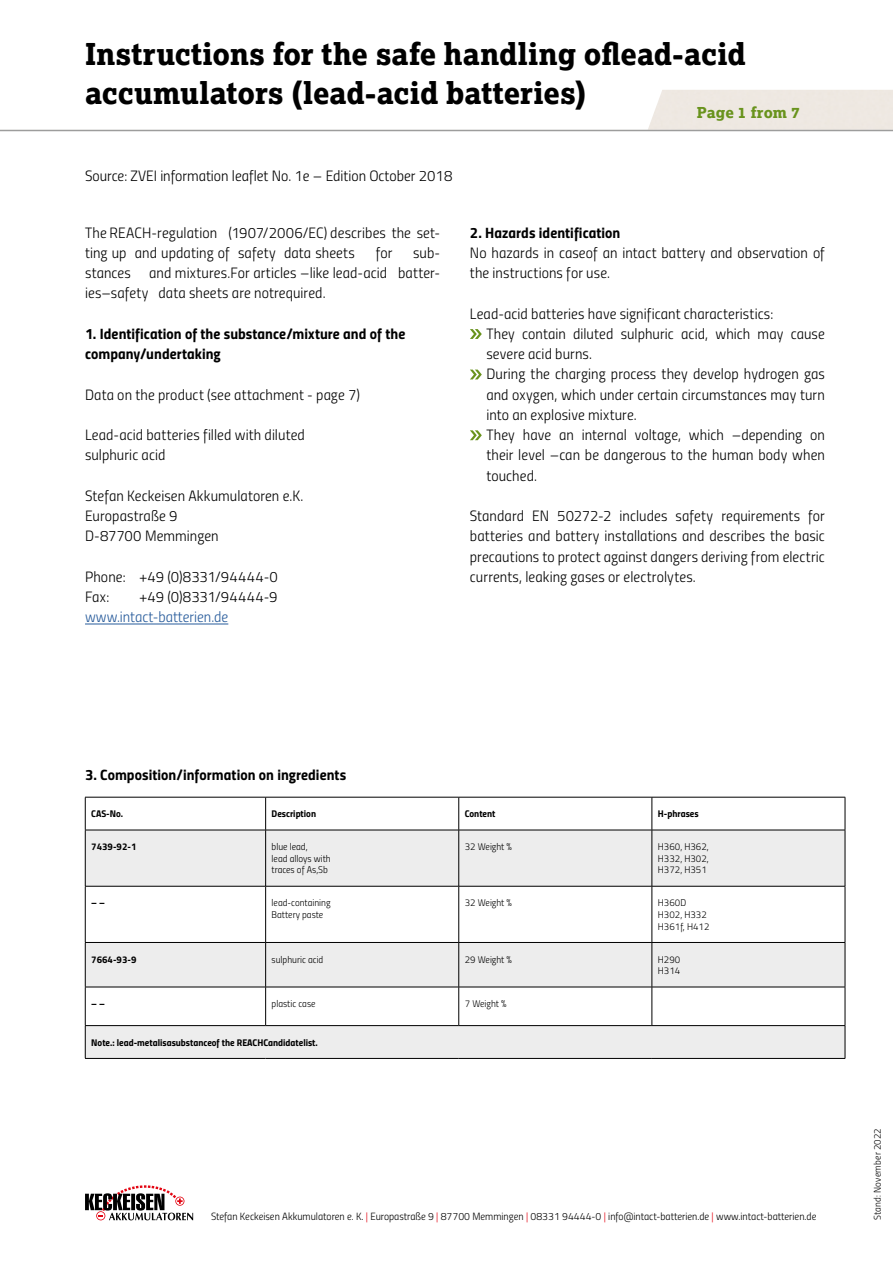
<style>
.page{position:relative;width:893px;height:1263px;background:#fff}
.page>*{position:absolute;margin:0;border:0;box-sizing:border-box;transform-origin:0 0}
.t1{font:800 30px/39px "Lexia";color:#000;scale:.96 1}
.t2{font:15px/20.2px "Titillium Light Upright";letter-spacing:.005em;color:#000}
.t3{font:15px/20.2px "Titillium Bold Upright";letter-spacing:.005em;color:#000}
.t4{font:15px "Titillium Light Upright";color:#275b9b}
.t5{font:800 15px "Lexia";letter-spacing:.005em;color:#69931d}
.t6{font:10.5px "Titillium Light Upright";color:#000}
.t7{font:9.75px/11.7px "Titillium Light Upright";color:#000}
.t8{font:9.75px "Titillium Bold Upright";color:#000}
.t9{font:9.75px "Titillium Light Upright";letter-spacing:.02em;color:#000}
.s1{color:#e30613}
</style>
<div class="page">
<svg style="left:85px;top:1185px;width:108px;height:35px"></svg>
<hr style="left:85px;top:624px;width:143px;height:1px;background:#275b9b">
<hr style="left:0;top:130px;width:893px;height:1px;background:#9d9d9c">
<svg style="left:470px;top:329px;width:12px;height:10px"></svg>
<svg style="left:470px;top:370px;width:12px;height:9px"></svg>
<svg style="left:470px;top:430px;width:12px;height:10px"></svg>
<svg style="left:86px;top:831px;width:759px;height:227px;fill:#ededed"></svg>
<hr style="left:85px;top:797px;width:181px;height:1px;background:#000">
<hr style="left:85px;top:797px;width:1px;height:33px;background:#000">
<hr style="left:266px;top:797px;width:193px;height:1px;background:#000">
<hr style="left:265px;top:797px;width:1px;height:33px;background:#000">
<hr style="left:459px;top:797px;width:193px;height:1px;background:#000">
<hr style="left:458px;top:797px;width:1px;height:33px;background:#000">
<hr style="left:652px;top:797px;width:193px;height:1px;background:#000">
<hr style="left:652px;top:797px;width:1px;height:33px;background:#000">
<hr style="left:845px;top:797px;width:1px;height:33px;background:#000">
<hr style="left:85px;top:830px;width:181px;height:1px;background:#000">
<hr style="left:85px;top:830px;width:1px;height:56px;background:#000">
<hr style="left:266px;top:830px;width:193px;height:1px;background:#000">
<hr style="left:265px;top:830px;width:1px;height:56px;background:#000">
<hr style="left:459px;top:830px;width:193px;height:1px;background:#000">
<hr style="left:458px;top:830px;width:1px;height:56px;background:#000">
<hr style="left:652px;top:830px;width:193px;height:1px;background:#000">
<hr style="left:652px;top:830px;width:1px;height:56px;background:#000">
<hr style="left:845px;top:830px;width:1px;height:56px;background:#000">
<hr style="left:85px;top:886px;width:181px;height:1px;background:#000">
<hr style="left:85px;top:886px;width:1px;height:56px;background:#000">
<hr style="left:266px;top:886px;width:193px;height:1px;background:#000">
<hr style="left:265px;top:886px;width:1px;height:56px;background:#000">
<hr style="left:459px;top:886px;width:193px;height:1px;background:#000">
<hr style="left:458px;top:886px;width:1px;height:56px;background:#000">
<hr style="left:652px;top:886px;width:193px;height:1px;background:#000">
<hr style="left:652px;top:886px;width:1px;height:56px;background:#000">
<hr style="left:845px;top:886px;width:1px;height:56px;background:#000">
<hr style="left:85px;top:942px;width:181px;height:1px;background:#000">
<hr style="left:85px;top:943px;width:1px;height:44px;background:#000">
<hr style="left:266px;top:942px;width:193px;height:1px;background:#000">
<hr style="left:265px;top:943px;width:1px;height:44px;background:#000">
<hr style="left:459px;top:942px;width:193px;height:1px;background:#000">
<hr style="left:458px;top:943px;width:1px;height:44px;background:#000">
<hr style="left:652px;top:942px;width:193px;height:1px;background:#000">
<hr style="left:652px;top:943px;width:1px;height:44px;background:#000">
<hr style="left:845px;top:943px;width:1px;height:44px;background:#000">
<hr style="left:85px;top:987px;width:181px;height:1px;background:#000">
<hr style="left:85px;top:987px;width:1px;height:38px;background:#000">
<hr style="left:266px;top:987px;width:193px;height:1px;background:#000">
<hr style="left:265px;top:987px;width:1px;height:38px;background:#000">
<hr style="left:459px;top:987px;width:193px;height:1px;background:#000">
<hr style="left:458px;top:987px;width:1px;height:38px;background:#000">
<hr style="left:652px;top:987px;width:193px;height:1px;background:#000">
<hr style="left:652px;top:987px;width:1px;height:38px;background:#000">
<hr style="left:845px;top:987px;width:1px;height:38px;background:#000">
<hr style="left:85px;top:1025px;width:181px;height:1px;background:#000">
<hr style="left:85px;top:1026px;width:1px;height:32px;background:#000">
<hr style="left:266px;top:1025px;width:193px;height:1px;background:#000">
<hr style="left:459px;top:1025px;width:193px;height:1px;background:#000">
<hr style="left:652px;top:1025px;width:193px;height:1px;background:#000">
<hr style="left:845px;top:1026px;width:1px;height:32px;background:#000">
<hr style="left:85px;top:1058px;width:181px;height:1px;background:#000">
<hr style="left:266px;top:1058px;width:193px;height:1px;background:#000">
<hr style="left:459px;top:1058px;width:193px;height:1px;background:#000">
<hr style="left:652px;top:1058px;width:193px;height:1px;background:#000">
<h1 class="t1" style="left:85px;top:34px;width:690px">Instructions for the safe handling oflead-acid accumulators (lead-acid batteries)</h1>
<p class="t5" style="left:697px;top:103px;width:105px">Page 1 from 7</p>
<p class="t2" style="left:85px;top:165px;width:369px">Source: ZVEI information leaflet No. 1e – Edition October 2018</p>
<p class="t2" style="left:85px;top:222px;width:357px">The REACH-regulation (1907/2006/EC) describes the set&shy;ting up and updating of safety data sheets</p>
<p class="t2" style="left:376px;top:242px;width:18px">for</p>
<p class="t2" style="left:85px;top:242px;width:357px;text-align:justify;text-indent:328px">sub&shy;stances and mixtures.For articles –like lead-acid batter&shy;ies–safety data sheets are notrequired.</p>
<p class="t3" style="left:85px;top:323px;width:322px">1. Identification of the substance/mixture and of the company/undertaking</p>
<p class="t2" style="left:85px;top:384px;width:276px">Data on the product (see attachment - page 7)</p>
<p class="t2" style="left:85px;top:424px;width:221px">Lead-acid batteries filled with diluted sulphuric acid</p>
<p class="t2" style="left:85px;top:485px;width:220px">Stefan Keckeisen Akkumulatoren e.K.<br>Europastraße 9<br>D-87700 Memmingen</p>
<p class="t2" style="left:85px;top:566px;width:194px">Phone: +49 (0)8331/94444-0<br>Fax:</p>
<p class="t2" style="left:139px;top:586px;width:140px">+49 (0)8331/94444-9</p>
<p class="t4" style="left:85px;top:606px;width:145px">www.intact-batterien.de</p>
<p class="t3" style="left:470px;top:221px;width:152px">2. Hazards identification</p>
<p class="t2" style="left:470px;top:242px;width:356px">No hazards in caseof an intact battery and observation of the instructions for use.</p>
<p class="t2" style="left:486px;top:303px;width:340px;text-indent:-16px">Lead-acid batteries have significant characteristics:<br>They contain diluted sulphuric acid, which may cause severe acid burns.<br>During the charging process they develop hydrogen gas and oxygen, which under certain circumstances may turn into an explosive mixture.<br>They have an internal voltage, which –depending on their level –can be dangerous to the human body when touched.</p>
<p class="t2" style="left:470px;top:505px;width:357px;text-align:justify">Standard EN 50272-2 includes safety requirements for batteries and battery installations and describes the basic precautions to protect against dangers deriving from electric currents, leaking gases or electrolytes.</p>
<p class="t3" style="left:85px;top:763px;width:263px">3. Composition/information on ingredients</p>
<p class="t8" style="left:91px;top:806px;width:33px">CAS-No.</p>
<p class="t8" style="left:272px;top:806px;width:46px">Description</p>
<p class="t8" style="left:465px;top:806px;width:32px">Content</p>
<p class="t8" style="left:658px;top:806px;width:42px">H-phrases</p>
<p class="t8" style="left:91px;top:839px;width:47px">7439-92-1</p>
<p class="t7" style="left:272px;top:840px;width:61px">blue lead,<br>lead alloys with traces of As,Sb</p>
<p class="t7" style="left:465px;top:840px;width:49px">32 Weight %</p>
<p class="t7" style="left:658px;top:840px;width:52px;text-align:justify">H360, H362, H332, H302, H372, H351</p>
<p class="t8" style="left:91px;top:895px;width:15px">– –</p>
<p class="t7" style="left:272px;top:896px;width:60px">lead-containing<br>Battery paste</p>
<p class="t7" style="left:465px;top:896px;width:49px">32 Weight %</p>
<p class="t7" style="left:658px;top:896px;width:53px">H360D<br>H302, H332<br>H361f, H412</p>
<p class="t8" style="left:91px;top:951px;width:47px">7664-93-9</p>
<p class="t7" style="left:272px;top:953px;width:53px">sulphuric acid</p>
<p class="t7" style="left:465px;top:953px;width:49px">29 Weight %</p>
<p class="t7" style="left:658px;top:953px;width:24px">H290<br>H314</p>
<p class="t8" style="left:91px;top:996px;width:15px">– –</p>
<p class="t7" style="left:272px;top:997px;width:45px">plastic case</p>
<p class="t7" style="left:465px;top:997px;width:43px">7 Weight %</p>
<p class="t8" style="left:91px;top:1035px;width:228px">Note.: lead-metalisasubstanceof the REACHCandidatelist.</p>
<p class="t6" style="left:211px;top:1209px;width:607px">Stefan Keckeisen Akkumulatoren e. K. <span class="s1">|</span> Europastraße 9 <span class="s1">|</span> 87700 Memmingen <span class="s1">|</span> 08331 94444-0 <span class="s1">|</span> info@intact-batterien.de <span class="s1">|</span> www.intact-batterien.de</p>
<p class="t9" style="left:870px;top:1220px;width:94px;rotate:-90deg">Stand: November 2022</p>
</div>
